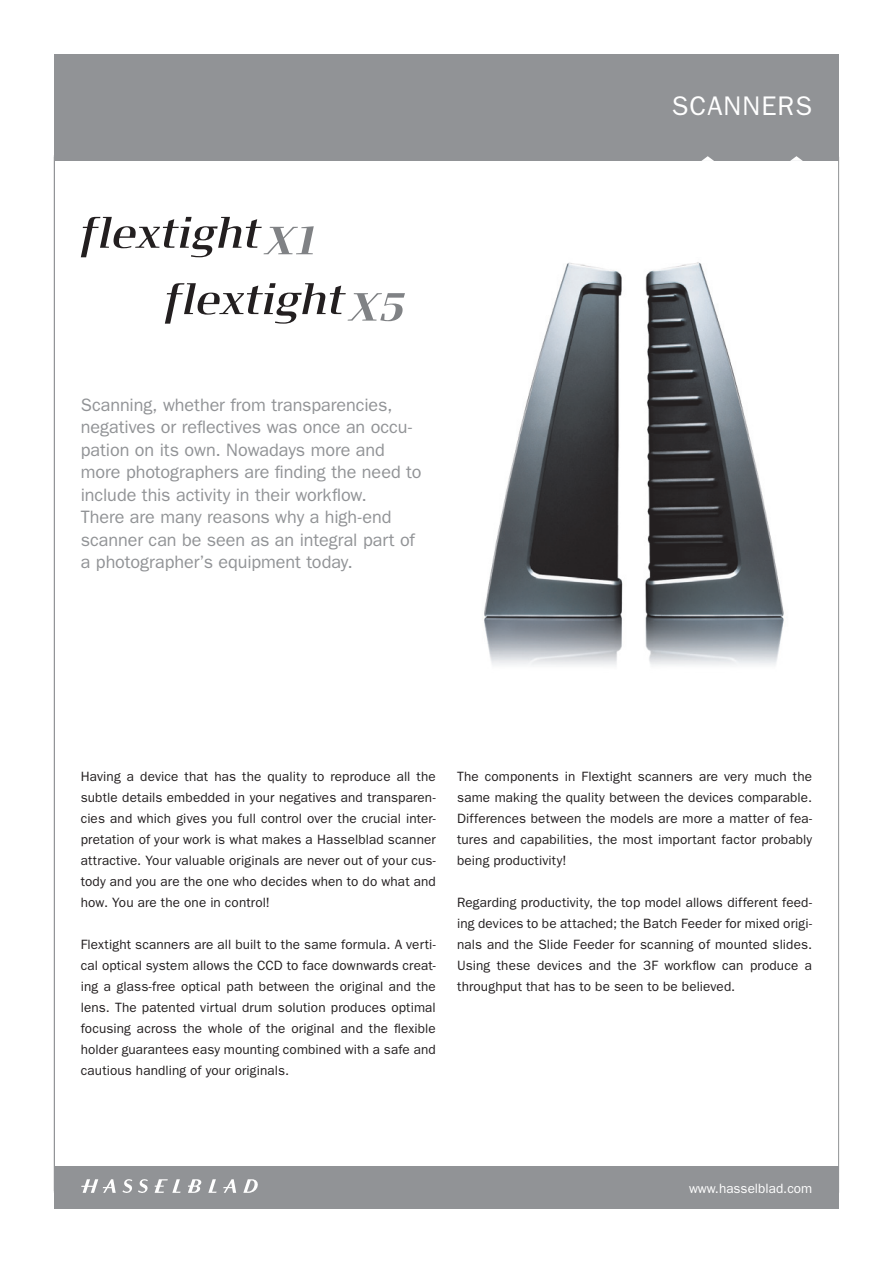
<style>
.page{position:relative;width:893px;height:1263px;background:#fff}
.page>*{position:absolute;margin:0;border:0;box-sizing:border-box;transform-origin:0 0}
.t1{font:27px "ITC Franklin Gothic Std";letter-spacing:.04em;color:#fff}
.t2{font:18px/22.5px "ITC Franklin Gothic Std";color:#919396}
.t3{font:13.5px/21px "ITC Franklin Gothic Std";letter-spacing:.01em;color:#231f20;text-align:justify}
.t4{font:13.5px "ITC Franklin Gothic Std";color:#fff}
</style>
<div class="page">
<div style="left:54px;top:1166px;width:785px;height:43px;background:#919396"></div>
<div style="left:54px;top:54px;width:785px;height:106px;background:#919396"></div>
<svg style="left:701px;top:156px;width:13px;height:5px"></svg>
<svg style="left:790px;top:156px;width:13px;height:5px"></svg>
<hr style="left:54px;top:157px;width:1px;height:1036px;background:#919396">
<hr style="left:838px;top:157px;width:1px;height:1036px;background:#919396">
<svg style="left:81px;top:1179px;width:67px;height:14px"></svg>
<svg style="left:223px;top:1179px;width:13px;height:14px"></svg>
<svg style="left:243px;top:1179px;width:15px;height:14px"></svg>
<svg style="left:155px;top:1179px;width:26px;height:14px"></svg>
<svg style="left:188px;top:1179px;width:29px;height:14px"></svg>
<img style="left:484px;top:262px;width:300px;height:404px">
<svg style="left:81px;top:217px;width:233px;height:40px"></svg>
<svg style="left:165px;top:283px;width:240px;height:41px"></svg>
<h1 class="t1" style="left:672px;top:90px;width:142px">scanners</h1>
<p class="t2" style="left:81px;top:393px;width:342px">Scanning, whether from transparencies, negatives or reflectives was once an occu&shy;pation on its own. N owadays more and more photographers are finding the need to include this activity in their workflow.<br>There are many reasons why a high-end scanner can be seen as an integral part of a photographer’s equipment today.</p>
<p class="t3" style="left:81px;top:766px;width:357px">Having a device that has the quality to reproduce all the subtle details embedded in your negatives and transparen&shy;cies and which gives you full control over the crucial inter&shy;pretation of your work is what makes a Hasselblad scanner attractive. Your valuable originals are never out of your cus&shy;tody and you are the one who decides when to do what and how. You are the one in control!</p>
<p class="t3" style="left:81px;top:934px;width:357px">Flextight scanners are all built to the same formula. A verti&shy;cal optical system allows the CC D to face downwards creat&shy;ing a glass-free optical path between the original and the lens. The patented virtual drum solution produces optimal focusing across the whole of the original and the flexible holder guarantees easy mounting combined with a safe and cautious handling of your originals.</p>
<p class="t3" style="left:457px;top:766px;width:357px">The components in Flextight scanners are very much the same making the quality between the devices comparable.<br>Differences between the models are more a matter of fea&shy;tures and capabilities, the most important factor probably being productivity!</p>
<p class="t3" style="left:457px;top:892px;width:357px">Regarding productivity, the top model allows different feed&shy;ing devices to be attached; the Batch Feeder for mixed origi&shy;nals and the Slide Feeder for scanning of mounted slides.<br>Using these devices and the 3F workflow can produce a throughput that has to be seen to be believed.</p>
<p class="t4" style="left:689px;top:1180px;width:125px">www.hasselblad.com</p>
</div>
